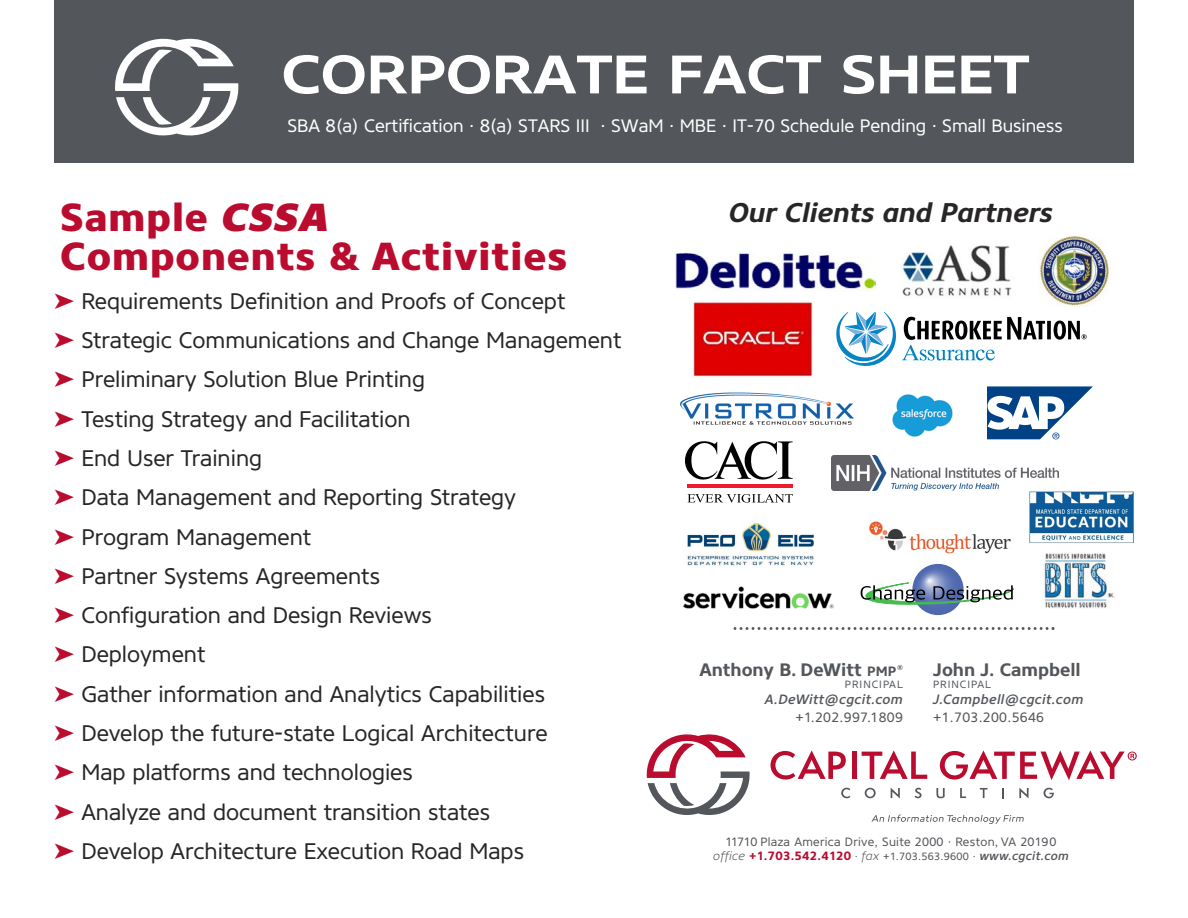
<style>
.page{position:relative;width:1188px;height:918px;background:#fff}
.page>*{position:absolute;margin:0;border:0;box-sizing:border-box;transform-origin:0 0}
.t1{font:700 54px "Core Sans N Extended 63";color:#fff}
.t2{font:800 39px/39.3px "Core Sans N 75";letter-spacing:.025em;color:#ba0c2f}
.t3{font:italic 700 27px "Core Sans N 65";color:#272526}
.t4{font:22.5px/39.3px "Core Sans N 45";color:#272526}
.t5{font:18px "Core Sans N45";color:#fff}
.t6{font:700 18px "Core Sans N";color:#53565a}
.t7{font:italic 500 13.5px "Core Sans N 55";letter-spacing:.025em;color:#53565a}
.t8{font:13.5px "Core Sans N 45";letter-spacing:.025em;color:#53565a}
.t9{font:12px "Core Sans N 45";letter-spacing:.025em;color:#53565a}
.t10{font:10.5px "Core Sans N 45";letter-spacing:.025em;color:#53565a}
.t11{font:10.5px "Core Sans N 45";letter-spacing:.095em;color:#53565a}
.s1{font-family:"Core Sans N";font-style:italic}
.s2{font-size:13.5px}
.s3{font-family:"Core Sans N 35";font-weight:300;font-style:italic;font-size:12px}
.s4{font-family:"Core Sans N";font-weight:700;font-size:12px;color:#ba0c2f}
.s5{font-family:"Core Sans N 55";font-weight:500;font-style:italic;font-size:12px}
</style>
<div class="page">
<div style="left:54px;top:0;width:1080px;height:162px;background:#53565a"></div>
<svg style="left:771px;top:750px;width:75px;height:30px"></svg>
<hr style="left:852px;top:752px;width:4px;height:27px;background:#ba0c2f">
<svg style="left:862px;top:750px;width:65px;height:29px"></svg>
<svg style="left:871px;top:815px;width:153px;height:9px"></svg>
<svg style="left:841px;top:788px;width:9px;height:10px"></svg>
<svg style="left:865px;top:788px;width:11px;height:10px"></svg>
<svg style="left:891px;top:788px;width:9px;height:10px"></svg>
<svg style="left:915px;top:788px;width:7px;height:10px"></svg>
<svg style="left:936px;top:788px;width:9px;height:10px"></svg>
<svg style="left:960px;top:788px;width:6px;height:10px"></svg>
<svg style="left:980px;top:788px;width:7px;height:10px"></svg>
<svg style="left:1002px;top:788px;width:2px;height:10px"></svg>
<svg style="left:1019px;top:788px;width:10px;height:10px"></svg>
<svg style="left:1044px;top:788px;width:10px;height:10px"></svg>
<svg style="left:646px;top:734px;width:104px;height:81px"></svg>
<svg style="left:940px;top:750px;width:197px;height:30px"></svg>
<svg style="left:115px;top:38px;width:124px;height:98px"></svg>
<svg style="left:912px;top:564px;width:52px;height:51px"></svg>
<svg style="left:861px;top:583px;width:153px;height:23px"></svg>
<img style="left:675px;top:252px;width:201px;height:39px">
<img style="left:1040px;top:236px;width:69px;height:70px">
<img style="left:1042px;top:553px;width:73px;height:56px">
<svg style="left:836px;top:312px;width:251px;height:54px"></svg>
<img style="left:680px;top:392px;width:174px;height:33px">
<svg style="left:987px;top:439px;width:71px;height:1px"></svg>
<svg style="left:987px;top:386px;width:106px;height:53px"></svg>
<img style="left:901px;top:245px;width:111px;height:51px">
<svg style="left:685px;top:441px;width:108px;height:39px"></svg>
<hr style="left:687px;top:485px;width:106px;height:3px;background:#ed1b2d">
<svg style="left:687px;top:494px;width:106px;height:9px"></svg>
<img style="left:868px;top:521px;width:143px;height:33px">
<img style="left:692px;top:301px;width:121px;height:77px">
<img style="left:892px;top:394px;width:61px;height:43px">
<img style="left:831px;top:455px;width:228px;height:35px">
<img style="left:1029px;top:491px;width:105px;height:53px">
<img style="left:683px;top:586px;width:151px;height:23px">
<img style="left:687px;top:521px;width:127px;height:46px">
<svg style="left:733px;top:627px;width:321px;height:3px"></svg>
<h1 class="t1" style="left:282px;top:39px;width:750px">CORPORATE FACT SHEET</h1>
<p class="t5" style="left:288px;top:116px;width:777px">SBA 8(a) Certification · 8(a) STARS III · SWaM · MBE · IT-70 Schedule Pending · Small Business</p>
<h2 class="t2" style="left:60px;top:198px;width:509px">Sample <span class="s1">CSSA<br></span>Components &amp; Activities</h2>
<p class="t4" style="left:81px;top:281px;width:542px">Requirements Definition and Proofs of Concept Strategic Communications and Change Management Preliminary Solution Blue Printing<br>Testing Strategy and Facilitation<br>End User Training<br>Data Management and Reporting Strategy<br>Program Management<br>Partner Systems Agreements<br>Configuration and Design Reviews<br>Deployment<br>Gather information and Analytics Capabilities Develop the future-state Logical Architecture<br>Map platforms and technologies<br>Analyze and document transition states<br>Develop Architecture Execution Road Maps</p>
<p class="t3" style="left:729px;top:195px;width:326px">Our Clients and Partners</p>
<p class="t6" style="left:699px;top:658px;width:205px">Anthony B. DeWitt <span class="s2">PMP</span><sup>®</sup></p>
<p class="t11" style="left:845px;top:678px;width:60px">PRINCIPAL</p>
<p class="t7" style="left:765px;top:691px;width:140px">A.DeWitt@cgcit.com</p>
<p class="t8" style="left:795px;top:708px;width:109px">+1.202.997.1809</p>
<p class="t6" style="left:933px;top:658px;width:149px">John J. Campbell</p>
<p class="t11" style="left:933px;top:678px;width:60px">PRINCIPAL</p>
<p class="t7" style="left:933px;top:690px;width:152px">J.Campbell@cgcit.com</p>
<p class="t8" style="left:933px;top:708px;width:112px">+1.703.200.5646</p>
<p class="t9" style="left:726px;top:834px;width:332px">11710 Plaza America Drive, Suite 2000 · Reston, VA 20190</p>
<p class="t10" style="left:713px;top:849px;width:357px"><span class="s3">o ffice</span> <span class="s4">+1.703.542.4120</span> · <span class="s3">fax</span> +1.703.563.9600 · <span class="s5">www.cgcit.com</span></p>
</div>
